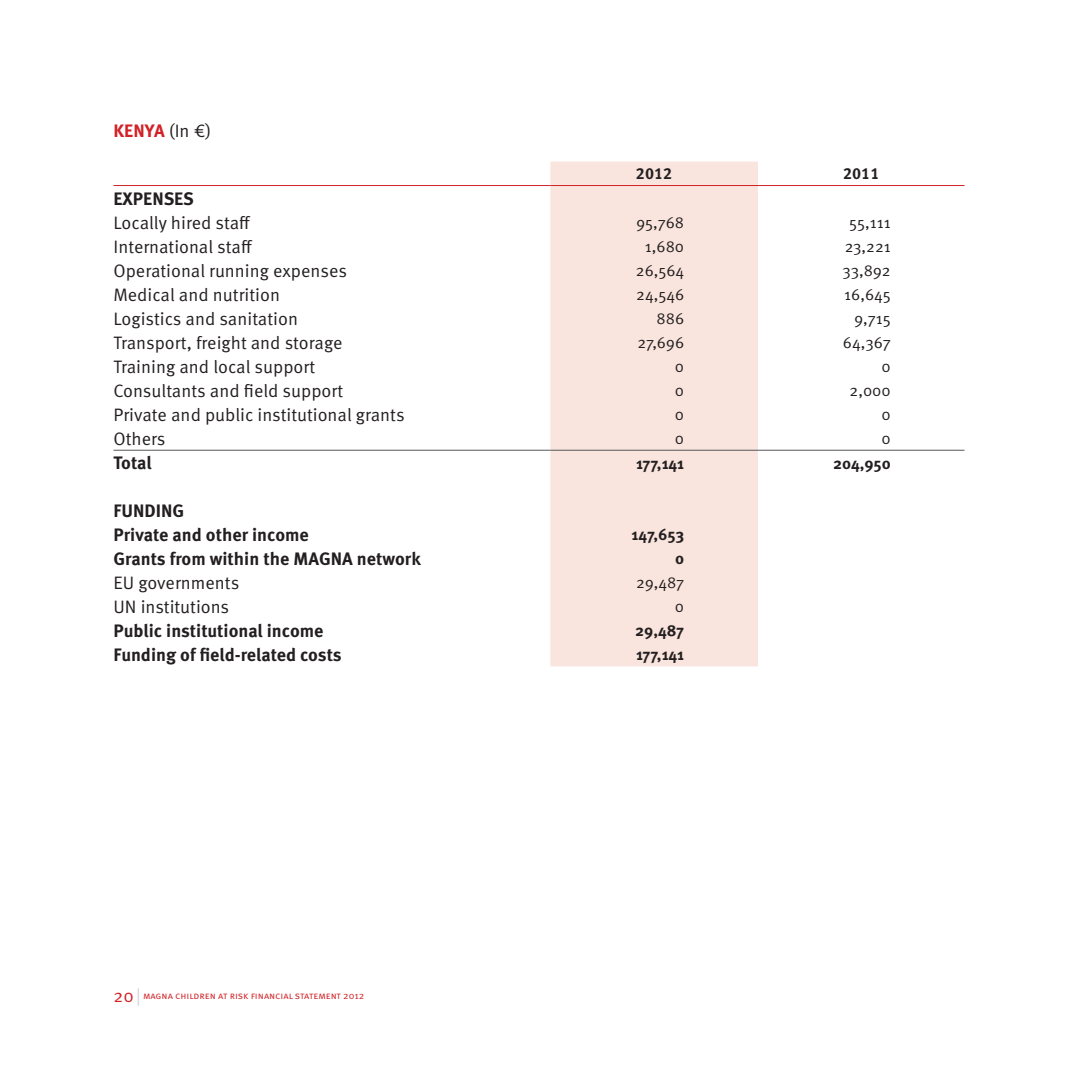
<style>
.page{position:relative;width:1078px;height:1078px;background:#fff}
.page>*{position:absolute;margin:0;border:0;box-sizing:border-box;transform-origin:0 0}
.t1{font:18px "Meta Pro";color:#231f20}
.t2{font:700 18px/24px "Meta Pro";color:#231f20}
.t3{font:700 18px "Meta Pro";color:#d12227}
.t4{font:16px "Meta Pro";color:#231f20}
.t5{font:700 16px "Meta Pro";color:#231f20}
.t6{font:10px "Meta Pro";color:#d12227}
.s1{font-weight:400;color:#231f20}
.s2{font-size:18px}
.s3{font-size:18px;color:#d1d2d4}
</style>
<div class="page">
<div style="left:550px;top:161px;width:207px;height:505px;background:#f9e5dd"></div>
<hr style="left:113px;top:185px;width:437px;height:1px;background:#d12227">
<hr style="left:550px;top:185px;width:207px;height:1px;background:#d12227">
<hr style="left:757px;top:185px;width:207px;height:1px;background:#d12227">
<hr style="left:113px;top:449px;width:437px;height:1px;background:#57585a">
<hr style="left:550px;top:449px;width:207px;height:1px;background:#57585a">
<hr style="left:757px;top:449px;width:207px;height:1px;background:#57585a">
<p class="t3" style="left:113px;top:120px;width:99px">KENYA <span class="s1">(In €)</span></p>
<p class="t5" style="left:635px;top:163px;width:38px">2012</p>
<p class="t5" style="left:842px;top:163px;width:38px">2011</p>
<p class="t2" style="left:113px;top:187px;width:82px">EXPENSES</p>
<p class="t1" style="left:113px;top:211px;width:139px">Locally hired staff</p>
<p class="t4" style="left:636px;top:212px;width:50px">95,768</p>
<p class="t4" style="left:849px;top:212px;width:43px">55,111</p>
<p class="t1" style="left:113px;top:235px;width:140px">International staff</p>
<p class="t4" style="left:644px;top:236px;width:41px">1,680</p>
<p class="t4" style="left:844px;top:236px;width:48px">23,221</p>
<p class="t1" style="left:113px;top:259px;width:235px">Operational running expenses</p>
<p class="t4" style="left:635px;top:260px;width:50px">26,564</p>
<p class="t4" style="left:842px;top:260px;width:50px">33,892</p>
<p class="t1" style="left:113px;top:283px;width:168px">Medical and nutrition</p>
<p class="t4" style="left:636px;top:284px;width:49px">24,546</p>
<p class="t4" style="left:844px;top:284px;width:48px">16,645</p>
<p class="t1" style="left:113px;top:307px;width:186px">Logistics and sanitation</p>
<p class="t4" style="left:656px;top:308px;width:29px">886</p>
<p class="t4" style="left:853px;top:308px;width:38px">9,715</p>
<p class="t1" style="left:113px;top:331px;width:230px">Transport, freight and storage</p>
<p class="t4" style="left:637px;top:332px;width:48px">27,696</p>
<p class="t4" style="left:842px;top:332px;width:49px">64,367</p>
<p class="t1" style="left:113px;top:355px;width:203px">Training and local support</p>
<p class="t4" style="left:674px;top:356px;width:11px">0</p>
<p class="t4" style="left:881px;top:356px;width:11px">0</p>
<p class="t1" style="left:113px;top:379px;width:231px">Consultants and field support</p>
<p class="t4" style="left:674px;top:380px;width:11px">0</p>
<p class="t4" style="left:849px;top:380px;width:43px">2,000</p>
<p class="t1" style="left:113px;top:403px;width:293px">Private and public institutional grants</p>
<p class="t4" style="left:674px;top:404px;width:11px">0</p>
<p class="t4" style="left:881px;top:404px;width:11px">0</p>
<p class="t1" style="left:113px;top:427px;width:54px">Others</p>
<p class="t4" style="left:674px;top:428px;width:11px">0</p>
<p class="t4" style="left:881px;top:428px;width:11px">0</p>
<p class="t2" style="left:113px;top:451px;width:40px">Total</p>
<p class="t5" style="left:636px;top:452px;width:50px">177,141</p>
<p class="t5" style="left:832px;top:452px;width:59px">204,950</p>
<p class="t2" style="left:113px;top:499px;width:197px">FUNDING<br>Private and other income</p>
<p class="t5" style="left:631px;top:524px;width:54px">147,653</p>
<p class="t2" style="left:113px;top:547px;width:309px">Grants from within the MAGNA network</p>
<p class="t5" style="left:675px;top:548px;width:11px">0</p>
<p class="t1" style="left:113px;top:571px;width:127px">EU governments</p>
<p class="t4" style="left:636px;top:572px;width:50px">29,487</p>
<p class="t1" style="left:113px;top:595px;width:117px">UN institutions</p>
<p class="t4" style="left:674px;top:596px;width:11px">0</p>
<p class="t2" style="left:113px;top:619px;width:211px">Public institutional income</p>
<p class="t5" style="left:635px;top:620px;width:50px">29,487</p>
<p class="t2" style="left:113px;top:643px;width:230px">Funding of field-related costs</p>
<p class="t5" style="left:636px;top:644px;width:50px">177,141</p>
<p class="t6" style="left:113px;top:989px;width:252px"><span class="s2">20</span><span class="s3">|</span> magna children at risk financial statement 2012</p>
</div>
